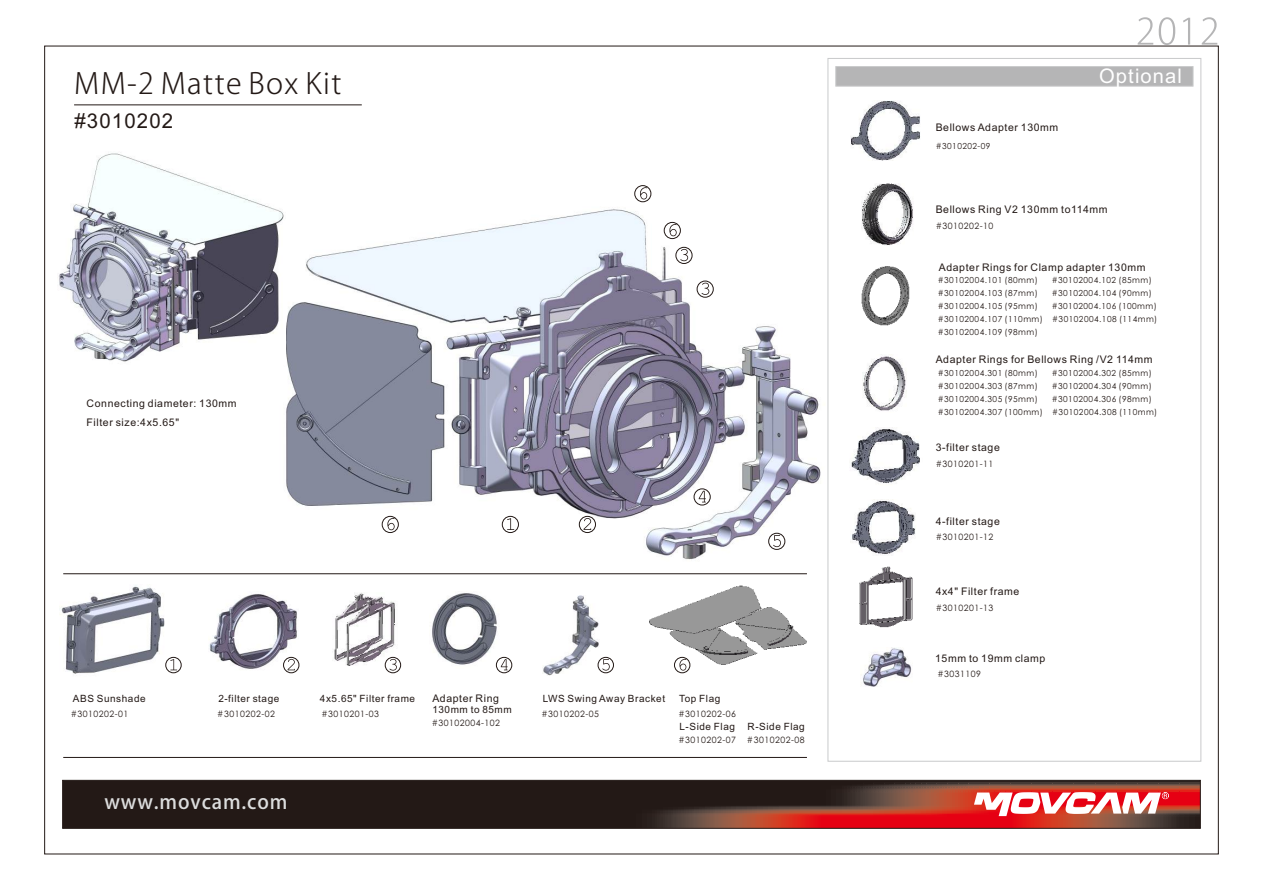
<style>
.page{position:relative;width:1263px;height:893px;background:#fff}
.page>*{position:absolute;margin:0;border:0;box-sizing:border-box;transform-origin:0 0}
.t1{font:300 28.8px "Koz Go Pro";letter-spacing:.05em;color:#231916}
.t2{font:20.4px "Arial";letter-spacing:.055em;color:#231916}
.t3{font:20.1px "Arial";letter-spacing:.055em;color:#fff}
.t4{font:500 19.5px "Koz Go Pro";letter-spacing:.045em;color:#dcdddd}
.t5{font:10.5px/19.4px "Arial";letter-spacing:.055em;color:#231916}
.t6{font:10.05px "Arial";letter-spacing:.055em;color:#231916}
.t7{font:8.7px "Century Gothic";letter-spacing:.055em;color:#231916}
.t8{font:8.25px/13px "Century Gothic";letter-spacing:.055em;color:#231916}
.s1{font-family:"Adobe Fan Heiti Std";font-weight:700}
</style>
<div class="page">
<img style="left:61px;top:585px;width:104px;height:89px">
<img style="left:543px;top:595px;width:57px;height:80px">
<img style="left:432px;top:593px;width:67px;height:73px">
<img style="left:209px;top:594px;width:89px;height:76px">
<img style="left:286px;top:198px;width:535px;height:362px">
<svg style="left:835px;top:66px;width:359px;height:21px"></svg>
<img style="left:334px;top:592px;width:63px;height:75px">
<svg style="left:62px;top:779px;width:1139px;height:50px"></svg>
<svg style="left:974px;top:792px;width:195px;height:24px"></svg>
<img style="left:649px;top:585px;width:158px;height:82px">
<hr style="left:63px;top:573px;width:744px;height:1px;background:#231916">
<svg style="left:507px;top:518px;width:7px;height:12px"></svg>
<div style="left:502px;top:516px;width:17px;height:17px;border:1px solid #231916;border-radius:50%"></div>
<svg style="left:584px;top:518px;width:7px;height:12px"></svg>
<div style="left:579px;top:516px;width:17px;height:17px;border:1px solid #231916;border-radius:50%"></div>
<svg style="left:680px;top:249px;width:8px;height:12px"></svg>
<div style="left:675px;top:247px;width:17px;height:17px;border:1px solid #231916;border-radius:50%"></div>
<svg style="left:702px;top:283px;width:7px;height:12px"></svg>
<div style="left:697px;top:281px;width:17px;height:17px;border:1px solid #231916;border-radius:50%"></div>
<svg style="left:699px;top:491px;width:7px;height:11px"></svg>
<div style="left:694px;top:488px;width:17px;height:17px;border:1px solid #231916;border-radius:50%"></div>
<svg style="left:773px;top:535px;width:8px;height:12px"></svg>
<div style="left:768px;top:533px;width:17px;height:17px;border:1px solid #231916;border-radius:50%"></div>
<svg style="left:387px;top:518px;width:8px;height:12px"></svg>
<div style="left:382px;top:516px;width:17px;height:17px;border:1px solid #231916;border-radius:50%"></div>
<svg style="left:170px;top:659px;width:7px;height:11px"></svg>
<div style="left:165px;top:657px;width:17px;height:16px;border:1px solid #231916;border-radius:50%"></div>
<svg style="left:288px;top:659px;width:7px;height:11px"></svg>
<div style="left:283px;top:657px;width:16px;height:16px;border:1px solid #231916;border-radius:50%"></div>
<svg style="left:389px;top:659px;width:8px;height:12px"></svg>
<div style="left:385px;top:657px;width:16px;height:16px;border:1px solid #231916;border-radius:50%"></div>
<svg style="left:501px;top:659px;width:7px;height:11px"></svg>
<div style="left:496px;top:657px;width:16px;height:16px;border:1px solid #231916;border-radius:50%"></div>
<svg style="left:602px;top:659px;width:8px;height:12px"></svg>
<div style="left:598px;top:657px;width:16px;height:16px;border:1px solid #231916;border-radius:50%"></div>
<svg style="left:679px;top:659px;width:7px;height:12px"></svg>
<div style="left:674px;top:657px;width:16px;height:16px;border:1px solid #231916;border-radius:50%"></div>
<hr style="left:74px;top:104px;width:288px;height:1px;background:#231916">
<hr style="left:63px;top:757px;width:744px;height:1px;background:#231916">
<img style="left:861px;top:266px;width:49px;height:60px">
<img style="left:859px;top:566px;width:54px;height:62px">
<img style="left:863px;top:354px;width:44px;height:57px">
<img style="left:861px;top:184px;width:52px;height:62px">
<img style="left:851px;top:427px;width:69px;height:56px">
<img style="left:852px;top:499px;width:64px;height:56px">
<svg style="left:1138px;top:17px;width:79px;height:28px"></svg>
<img style="left:59px;top:153px;width:225px;height:209px">
<img style="left:851px;top:101px;width:69px;height:60px">
<svg style="left:669px;top:224px;width:8px;height:12px"></svg>
<div style="left:664px;top:222px;width:17px;height:17px;border:1px solid #231916;border-radius:50%"></div>
<svg style="left:640px;top:187px;width:7px;height:12px"></svg>
<div style="left:634px;top:185px;width:17px;height:17px;border:1px solid #231916;border-radius:50%"></div>
<img style="left:863px;top:647px;width:49px;height:40px">
<h1 class="t1" style="left:74px;top:69px;width:269px">MM-2 Matte Box Kit</h1>
<h2 class="t2" style="left:74px;top:113px;width:100px">#3010202</h2>
<p class="t5" style="left:87px;top:395px;width:151px">Connecting diameter: 130mm<br>Filter size:4x5.65"</p>
<p class="t6" style="left:218px;top:694px;width:63px">2-filter stage</p>
<p class="t6" style="left:320px;top:694px;width:97px">4x5.65" Filter frame</p>
<p class="t5" style="left:432px;top:689px;width:68px">Adapter Ring</p>
<p class="t6" style="left:432px;top:705px;width:81px">130mm to 85mm</p>
<p class="t6" style="left:679px;top:694px;width:43px">Top Flag</p>
<p class="t6" style="left:679px;top:723px;width:57px">L-Side Flag</p>
<p class="t6" style="left:73px;top:694px;width:74px">ABS Sunshade</p>
<p class="t6" style="left:543px;top:694px;width:124px">LWS Swing Away Bracket</p>
<p class="t7" style="left:71px;top:711px;width:59px">#3010202-01</p>
<p class="t7" style="left:217px;top:711px;width:59px">#3010202-02</p>
<p class="t7" style="left:321px;top:711px;width:59px">#3010201-03</p>
<p class="t7" style="left:432px;top:719px;width:70px">#30102004-102</p>
<p class="t7" style="left:541px;top:711px;width:59px">#3010202-05</p>
<p class="t7" style="left:678px;top:711px;width:59px">#3010202-06</p>
<p class="t7" style="left:678px;top:736px;width:59px">#3010202-07</p>
<p class="t6" style="left:748px;top:723px;width:59px">R-Side Flag</p>
<p class="t7" style="left:747px;top:736px;width:59px">#3010202-08</p>
<h3 class="t4" style="left:104px;top:792px;width:185px">www<span class="s1">.</span>movcam<span class="s1">.</span>com</h3>
<p class="t5" style="left:936px;top:119px;width:124px">Bellows Adapter 130mm</p>
<p class="t8" style="left:936px;top:140px;width:56px">#3010202-09</p>
<h3 class="t3" style="left:1099px;top:68px;width:84px">Optional</h3>
<p class="t5" style="left:936px;top:201px;width:173px">Bellows Ring V2 130mm to114mm</p>
<p class="t7" style="left:936px;top:223px;width:59px">#3010202-10</p>
<p class="t5" style="left:939px;top:258px;width:208px">Adapter Rings for Clamp adapter 130mm</p>
<p class="t8" style="left:938px;top:274px;width:102px">#30102004.101 (80mm) #30102004.103 (87mm)</p>
<p class="t8" style="left:1052px;top:274px;width:102px">#30102004.102 (85mm)</p>
<p class="t8" style="left:1052px;top:287px;width:102px">#30102004.104 (90mm)</p>
<p class="t8" style="left:938px;top:300px;width:221px;text-align:justify;text-indent:114px">#30102004.106 (100mm) #30102004.107 (110mm) #30102004.108 (114mm) #30102004.109 (98mm)</p>
<p class="t8" style="left:938px;top:300px;width:102px">#30102004.105 (95mm)</p>
<p class="t5" style="left:936px;top:350px;width:218px">Adapter Rings for Bellows Ring /V2 114mm</p>
<p class="t8" style="left:938px;top:367px;width:102px">#30102004.301 (80mm) #30102004.303 (87mm)</p>
<p class="t8" style="left:1052px;top:367px;width:102px">#30102004.302 (85mm)</p>
<p class="t8" style="left:1052px;top:380px;width:102px">#30102004.304 (90mm)</p>
<p class="t8" style="left:938px;top:393px;width:221px;text-indent:114px">#30102004.306 (98mm) #30102004.307 (100mm) #30102004.308 (110mm)</p>
<p class="t8" style="left:938px;top:393px;width:102px">#30102004.305 (95mm)</p>
<p class="t5" style="left:936px;top:439px;width:66px">3-filter stage</p>
<p class="t7" style="left:936px;top:460px;width:59px">#3010201-11</p>
<p class="t5" style="left:936px;top:512px;width:66px">4-filter stage</p>
<p class="t7" style="left:936px;top:534px;width:59px">#3010201-12</p>
<p class="t5" style="left:936px;top:582px;width:85px">4x4" Filter frame</p>
<p class="t7" style="left:936px;top:604px;width:59px">#3010201-13</p>
<p class="t5" style="left:935px;top:650px;width:112px">15mm to 19mm clamp</p>
<p class="t7" style="left:937px;top:670px;width:45px">#3031109</p>
</div>
